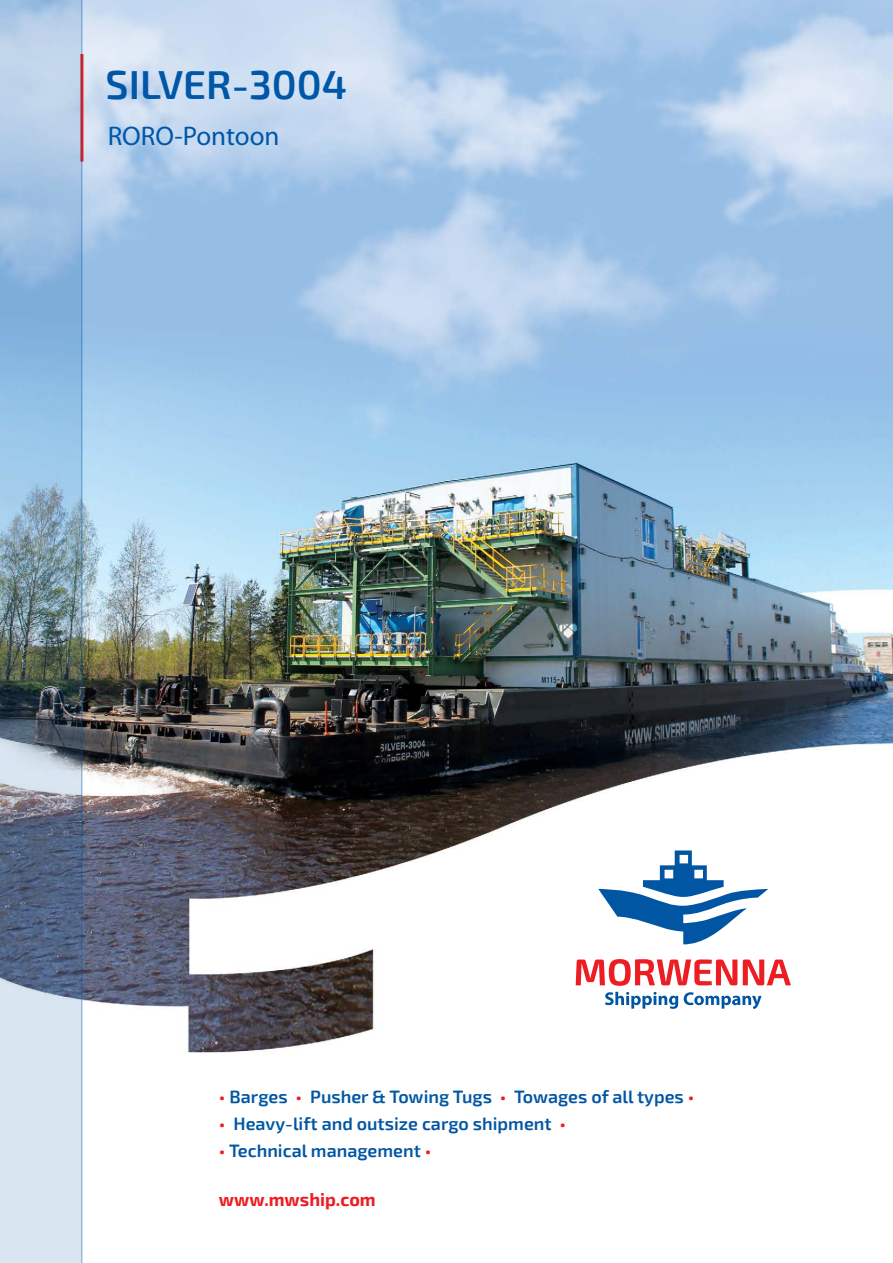
<style>
.page{position:relative;width:893px;height:1263px;background:#fff}
.page>*{position:absolute;margin:0;border:0;box-sizing:border-box;transform-origin:0 0}
.t1{font:600 40.5px "Exo 2";color:#0056a7}
.t2{font:27px "Myriad Pro";color:#0056a7}
.t3{font:600 18px "Exo 2";color:#0056a3}
.t4{font:700 18px "Exo 2";color:#ed1d24}
.s1{color:#ed1d24}
</style>
<div class="page">
<img style="left:82px;top:0;width:811px;height:1263px">
<svg style="left:576px;top:850px;width:215px;height:159px"></svg>
<hr style="left:81px;top:0;width:1px;height:1263px;background:#0056a3">
<hr style="left:80px;top:54px;width:3px;height:108px;background:#d2232a">
<img style="left:0;top:0;width:81px;height:1263px">
<h1 class="t1" style="left:106px;top:61px;width:243px">SILVER-3004</h1>
<h2 class="t2" style="left:108px;top:121px;width:173px">RORO-Pontoon</h2>
<p class="t3" style="left:219px;top:1085px;width:477px"><span class="s1">•</span> Barges <span class="s1">•</span> Pusher &amp; Towing Tugs <span class="s1">•</span> Towages of all types <span class="s1">•</span></p>
<p class="t3" style="left:219px;top:1112px;width:349px"><span class="s1">•</span> Heavy-lift and outsize cargo shipment <span class="s1">•</span></p>
<p class="t3" style="left:219px;top:1139px;width:214px"><span class="s1">•</span> Technical management <span class="s1">•</span></p>
<p class="t4" style="left:219px;top:1189px;width:158px">www.mwship.com</p>
</div>
